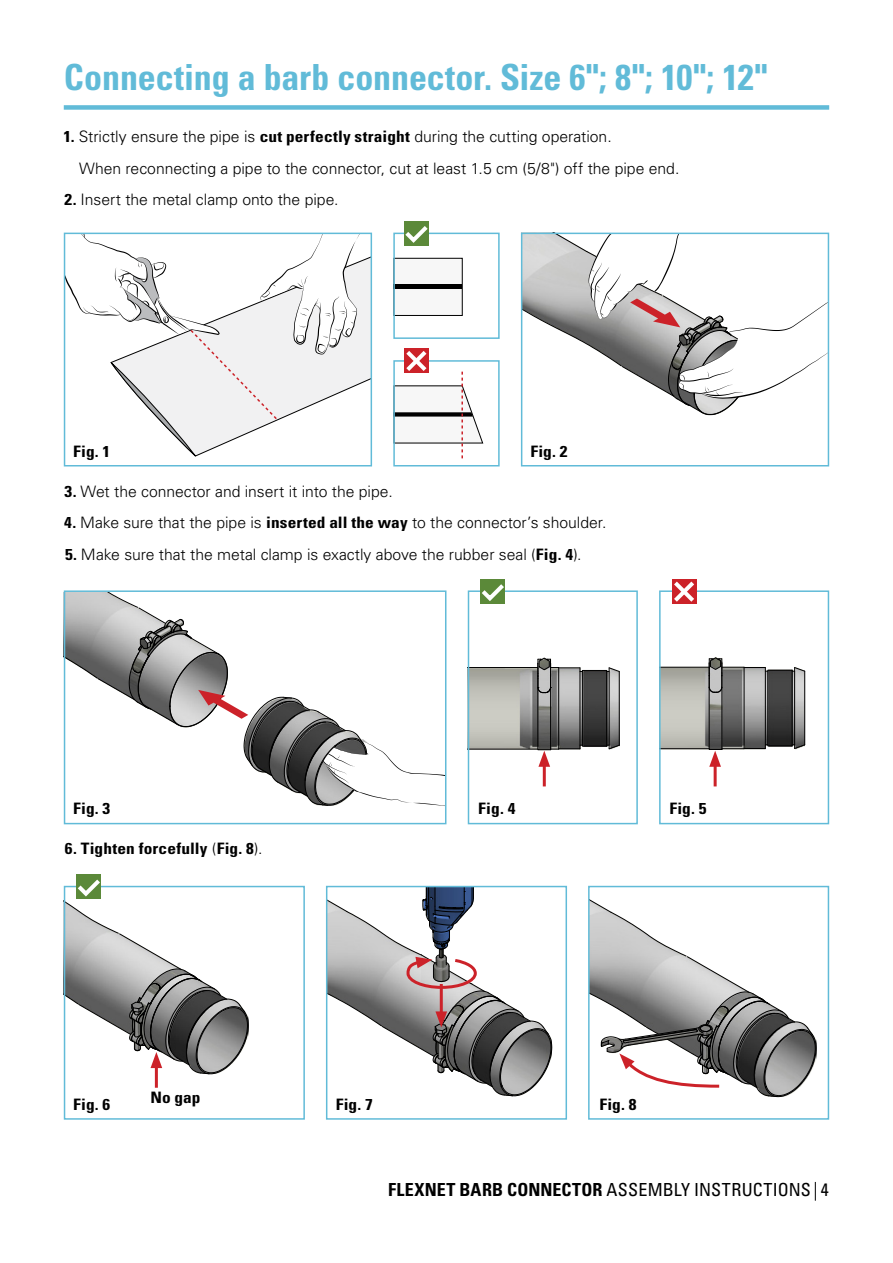
<style>
.page{position:relative;width:893px;height:1263px;background:#fff}
.page>*{position:absolute;margin:0;border:0;box-sizing:border-box;transform-origin:0 0}
.head_1{font:700 condensed 36px "Univers LT Std";letter-spacing:-.005em;color:#61bbd8}
.t1{font:condensed 18px "Univers LT Std";letter-spacing:.005em;color:#000}
.box_text{font:300 15.75px "Univers LT Std";letter-spacing:-.005em;color:#000}
.box_text-2{font:700 condensed 15.75px "Univers LT Std";letter-spacing:.01em;color:#000;scale:1.1 1}
.s1{font-weight:700;font-stretch:condensed}
.s2{font-weight:300;font-stretch:normal}
.s3{font-weight:700}
</style>
<div class="page">
<svg style="left:815px;top:1182px;width:1px;height:19px"></svg>
<div style="left:588px;top:886px;width:241px;height:234px;border:2px solid #61bbd8"></div>
<div style="left:64px;top:886px;width:241px;height:234px;border:2px solid #61bbd8"></div>
<hr style="left:155px;top:1062px;width:3px;height:26px;background:#cc2229">
<svg style="left:64px;top:875px;width:194px;height:207px"></svg>
<svg style="left:589px;top:890px;width:227px;height:207px"></svg>
<div style="left:64px;top:105px;width:765px;height:5px;background:#61bbd8"></div>
<div style="left:394px;top:258px;width:68px;height:57px;background:#f7f7f7"></div>
<div style="left:394px;top:258px;width:68px;height:58px;border:1px solid #000"></div>
<hr style="left:394px;top:285px;width:68px;height:4px;background:#000">
<div style="left:64px;top:233px;width:308px;height:233px;border:2px solid #61bbd8"></div>
<div style="left:393px;top:233px;width:107px;height:106px;border:2px solid #61bbd8"></div>
<div style="left:393px;top:360px;width:107px;height:106px;border:2px solid #61bbd8"></div>
<div style="left:404px;top:221px;width:25px;height:25px;background:#5b8939"></div>
<svg style="left:401px;top:226px;width:31px;height:17px"></svg>
<svg style="left:393px;top:348px;width:90px;height:110px"></svg>
<div style="left:326px;top:886px;width:241px;height:234px;border:2px solid #61bbd8"></div>
<svg style="left:524px;top:236px;width:302px;height:179px"></svg>
<svg style="left:65px;top:234px;width:305px;height:223px"></svg>
<div style="left:64px;top:590px;width:382px;height:234px;border:2px solid #61bbd8"></div>
<div style="left:659px;top:590px;width:170px;height:234px;border:2px solid #61bbd8"></div>
<svg style="left:670px;top:579px;width:28px;height:25px"></svg>
<div style="left:468px;top:590px;width:170px;height:234px;border:2px solid #61bbd8"></div>
<div style="left:480px;top:579px;width:25px;height:25px;background:#5b8939"></div>
<svg style="left:477px;top:584px;width:31px;height:17px"></svg>
<hr style="left:543px;top:761px;width:3px;height:25px;background:#cc2229">
<svg style="left:468px;top:643px;width:152px;height:124px"></svg>
<hr style="left:714px;top:761px;width:3px;height:25px;background:#cc2229">
<svg style="left:659px;top:650px;width:147px;height:117px"></svg>
<svg style="left:64px;top:592px;width:381px;height:214px"></svg>
<svg style="left:327px;top:887px;width:225px;height:209px"></svg>
<div style="left:521px;top:233px;width:308px;height:233px;border:2px solid #61bbd8"></div>
<p class="head_1" style="left:64px;top:55px;width:705px">Connecting a barb connector. Size 6"; 8"; 10"; 12"</p>
<p class="box_text" style="left:64px;top:127px;width:550px"><span class="s1">1.</span> Strictly ensure the pipe is <span class="s1">cut perfectly straight</span> during the cutting operation.</p>
<p class="box_text" style="left:79px;top:159px;width:602px">When reconnecting a pipe to the connector, cut at least 1.5 cm (5/8") off the pipe end.</p>
<p class="box_text" style="left:65px;top:190px;width:276px"><span class="s1">2.</span> Insert the metal clamp onto the pipe.</p>
<p class="box_text-2" style="left:73px;top:441px;width:35px">Fig. 1</p>
<p class="box_text-2" style="left:530px;top:441px;width:35px">Fig. 2</p>
<p class="box_text" style="left:65px;top:481px;width:330px"><span class="s1">3.</span> Wet the connector and insert it into the pipe.</p>
<p class="box_text" style="left:64px;top:513px;width:544px"><span class="s1">4.</span> Make sure that the pipe is <span class="s1">inserted all the way</span> to the connector’s shoulder.</p>
<p class="box_text" style="left:65px;top:544px;width:518px"><span class="s1">5.</span> Make sure that the metal clamp is exactly above the rubber seal (<span class="s1">Fig. 4</span>).</p>
<p class="box_text-2" style="left:73px;top:799px;width:35px">Fig. 3</p>
<p class="box_text-2" style="left:478px;top:799px;width:35px">Fig. 4</p>
<p class="box_text-2" style="left:669px;top:799px;width:35px">Fig. 5</p>
<p class="box_text-2" style="left:65px;top:838px;width:181px">6. Tighten forcefully <span class="s2">(</span>Fig. 8<span class="s2">).</span></p>
<p class="box_text-2" style="left:151px;top:1087px;width:47px">No gap</p>
<p class="box_text-2" style="left:73px;top:1094px;width:35px">Fig. 6</p>
<p class="box_text-2" style="left:336px;top:1094px;width:35px">Fig. 7</p>
<p class="box_text-2" style="left:599px;top:1094px;width:35px">Fig. 8</p>
<p class="t1" style="left:388px;top:1178px;width:442px"><span class="s3">FLEXNET BARB CONNECTOR</span> ASSEMBLY INSTRUCTIONS 4</p>
</div>
